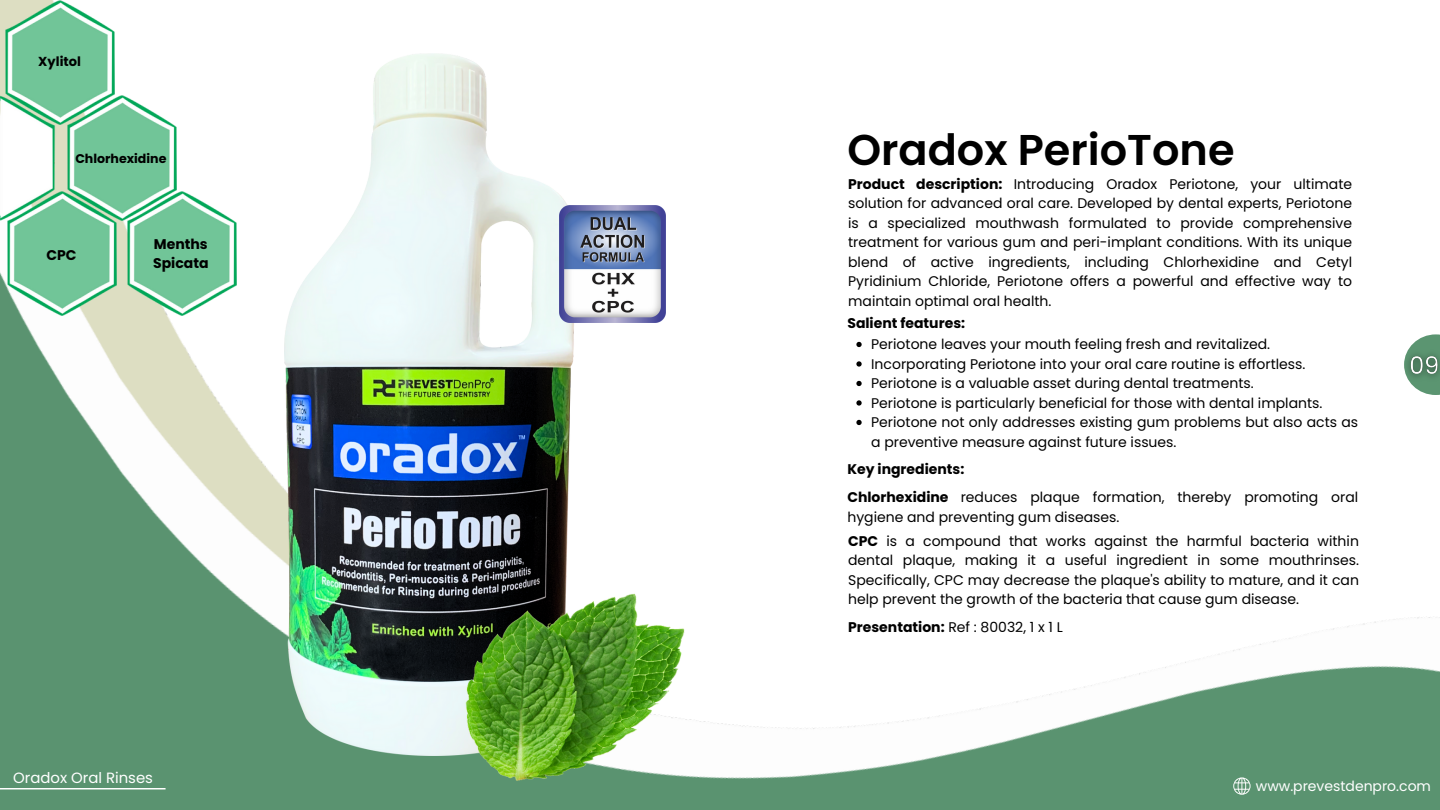
<style>
.page{position:relative;width:1440px;height:810px;background:#fff}
.page>*{position:absolute;margin:0;border:0;box-sizing:border-box;transform-origin:0 0}
.t1{font:600 43px "Poppins";color:#000}
.t2{font:14.9px "Poppins";color:#fff}
.t3{font:14px/19.5px "Poppins";color:#000;text-align:justify}
.t4{font:700 14px/19.5px "Poppins";color:#000}
.t5{font:14px "Poppins";color:#fff}
.t6{font:700 13px "Poppins";color:#000}
.t7{font:700 12.6px "Poppins";color:#000}
.s1{font-weight:700}
</style>
<div class="page">
<img style="left:0;top:31px;width:1440px;height:779px">
<hr style="left:0;top:788px;width:166px;height:2px;background:#fff">
<img style="left:0;top:96px;width:176px;height:124px">
<img style="left:2px;top:191px;width:115px;height:125px">
<img style="left:0;top:0;width:114px;height:124px">
<img style="left:122px;top:191px;width:115px;height:125px">
<svg style="left:1404px;top:334px;width:36px;height:61px"></svg>
<svg style="left:1233px;top:777px;width:18px;height:18px"></svg>
<img style="left:284px;top:54px;width:291px;height:702px">
<img style="left:460px;top:591px;width:230px;height:195px">
<img style="left:559px;top:206px;width:106px;height:117px">
<svg style="left:856px;top:342px;width:6px;height:5px"></svg>
<svg style="left:856px;top:361px;width:6px;height:6px"></svg>
<svg style="left:856px;top:381px;width:6px;height:5px"></svg>
<svg style="left:856px;top:400px;width:6px;height:6px"></svg>
<svg style="left:856px;top:420px;width:6px;height:5px"></svg>
<img style="left:1399px;top:345px;width:41px;height:41px">
<p class="t6" style="left:38px;top:52px;width:44px">Xylitol</p>
<p class="t7" style="left:75px;top:149px;width:93px">Chlorhexidine</p>
<p class="t4" style="left:47px;top:246px;width:32px">CPC</p>
<h3 class="t4" style="left:153px;top:234px;width:57px">Menths<br>Spicata</h3>
<p class="t2" style="left:13px;top:767px;width:141px">Oradox Oral Rinses</p>
<h3 class="t1" style="left:847px;top:120px;width:389px">Oradox PerioTone</h3>
<h4 class="t3" style="left:848px;top:174px;width:505px"><span class="s1">Product description:</span> Introducing Oradox Periotone, your ultimate solution for advanced oral care. Developed by dental experts, Periotone is a specialized mouthwash formulated to provide comprehensive treatment for various gum and peri-implant conditions. With its unique blend of active ingredients, including Chlorhexidine and Cetyl Pyridinium Chloride, Periotone offers a powerful and effective way to maintain optimal oral health.</h4>
<p class="t4" style="left:847px;top:313px;width:119px">Salient features:</p>
<p class="t3" style="left:871px;top:335px;width:400px">Periotone leaves your mouth feeling fresh and revitalized.</p>
<h1 class="t3" style="left:871px;top:354px;width:436px">Incorporating Periotone into your oral care routine is effortless.</h1>
<h4 class="t3" style="left:871px;top:374px;width:384px">Periotone is a valuable asset during dental treatments.</h4>
<h3 class="t3" style="left:871px;top:393px;width:453px">Periotone is particularly beneficial for those with dental implants.</h3>
<p class="t3" style="left:871px;top:413px;width:489px">Periotone not only addresses existing gum problems but also acts as a preventive measure against future issues.</p>
<h4 class="t4" style="left:847px;top:459px;width:118px">Key ingredients:</h4>
<h4 class="t3" style="left:847px;top:488px;width:512px"><span class="s1">Chlorhexidine</span> reduces plaque formation, thereby promoting oral hygiene and preventing gum diseases.</h4>
<h4 class="t3" style="left:848px;top:531px;width:512px"><span class="s1">CPC</span> is a compound that works against the harmful bacteria within dental plaque, making it a useful ingredient in some mouthrinses.<br>Specifically, CPC may decrease the plaque's ability to mature, and it can help prevent the growth of the bacteria that cause gum disease.</h4>
<p class="t3" style="left:848px;top:618px;width:216px"><span class="s1">Presentation:</span> Ref : 80032, 1 x 1 L</p>
<p class="t5" style="left:1256px;top:776px;width:177px">www.prevestdenpro.com</p>
</div>
